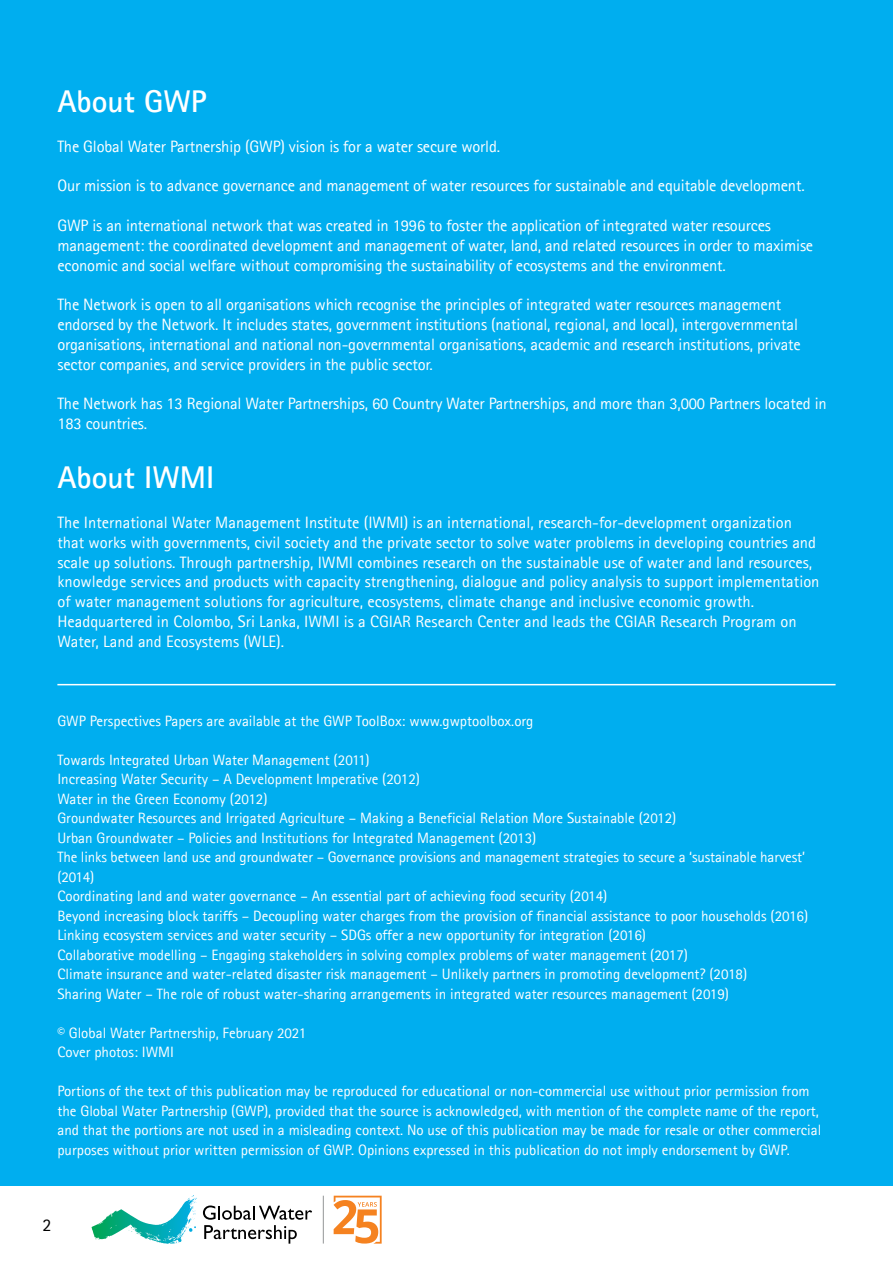
<style>
.page{position:relative;width:893px;height:1263px;background:#fff}
.page>*{position:absolute;margin:0;border:0;box-sizing:border-box;transform-origin:0 0}
.t1{font:700 31.5px "Agfa Rotis Sans Serif";color:#fff}
.t2{font:18px "Agfa Rotis Sans Serif";color:#000}
.t3{font:16.5px/19.8px "Agfa Rotis Sans Serif";letter-spacing:-.01em;color:#fff}
.t4{font:15px/19.5px "Agfa Rotis Sans Serif";color:#fff}
</style>
<div class="page">
<svg style="left:188px;top:1195px;width:9px;height:5px"></svg>
<svg style="left:203px;top:1205px;width:109px;height:38px"></svg>
<hr style="left:323px;top:1196px;width:1px;height:47px;background:#939597">
<svg style="left:334px;top:1196px;width:48px;height:47px"></svg>
<div style="left:0;top:0;width:893px;height:1185px;background:#00aeef"></div>
<hr style="left:57px;top:684px;width:779px;height:1px;background:#fff">
<h1 class="t1" style="left:57px;top:82px;width:151px">About GWP</h1>
<p class="t3" style="left:57px;top:136px;width:444px">The Global Water Partnership (GWP) vision is for a water secure world.</p>
<p class="t3" style="left:57px;top:176px;width:749px">Our mission is to advance governance and management of water resources for sustainable and equitable development.</p>
<p class="t3" style="left:57px;top:215px;width:757px">GWP is an international network that was created in 1996 to foster the application of integrated water resources management: the coordinated development and management of water, land, and related resources in order to maximise economic and social welfare without compromising the sustainability of ecosystems and the environment.</p>
<p class="t3" style="left:57px;top:294px;width:745px">The Network is open to all organisations which recognise the principles of integrated water resources management endorsed by the Network. It includes states, government institutions (national, regional, and local), intergovernmental organisations, international and national non-governmental organisations, academic and research institutions, private sector companies, and service providers in the public sector.</p>
<p class="t3" style="left:57px;top:393px;width:771px">The Network has 13 Regional Water Partnerships, 60 Country Water Partnerships, and more than 3,000 Partners located in<br>183 countries.</p>
<h1 class="t1" style="left:57px;top:458px;width:158px">About IWMI</h1>
<p class="t3" style="left:57px;top:512px;width:764px">The International Water Management Institute (IWMI) is an international, research-for-development organization that works with governments, civil society and the private sector to solve water problems in developing countries and scale up solutions. Through partnership, IWMI combines research on the sustainable use of water and land resources, knowledge services and products with capacity strengthening, dialogue and policy analysis to support implementation of water management solutions for agriculture, ecosystems, climate change and inclusive economic growth.<br>Headquartered in Colombo, Sri Lanka, IWMI is a CGIAR Research Center and leads the CGIAR Research Program on Water, Land and Ecosystems (WLE).</p>
<p class="t4" style="left:57px;top:711px;width:478px">GWP Perspectives Papers are available at the GWP ToolBox: www.gwptoolbox.org</p>
<p class="t4" style="left:57px;top:750px;width:752px">Towards Integrated Urban Water Management (2011)<br>Increasing Water Security – A Development Imperative (2012)<br>Water in the Green Economy (2012)<br>Groundwater Resources and Irrigated Agriculture – Making a Beneficial Relation More Sustainable (2012)<br>Urban Groundwater – Policies and Institutions for Integrated Management (2013)<br>The links between land use and groundwater – Governance provisions and management strategies to secure a ‘sustainable harvest’ (2014)<br>Coordinating land and water governance – An essential part of achieving food security (2014)<br>Beyond increasing block tariffs – Decoupling water charges from the provision of financial assistance to poor households (2016)<br>Linking ecosystem services and water security – SDGs offer a new opportunity for integration (2016)<br>Collaborative modelling – Engaging stakeholders in solving complex problems of water management (2017)<br>Climate insurance and water-related disaster risk management – Unlikely partners in promoting development? (2018)<br>Sharing Water – The role of robust water-sharing arrangements in integrated water resources management (2019)</p>
<p class="t4" style="left:57px;top:1023px;width:250px">© Global Water Partnership, February 2021<br>Cover photos: IWMI</p>
<p class="t4" style="left:57px;top:1081px;width:765px">Portions of the text of this publication may be reproduced for educational or non-commercial use without prior permission from the Global Water Partnership (GWP), provided that the source is acknowledged, with mention of the complete name of the report, and that the portions are not used in a misleading context. No use of this publication may be made for resale or other commercial purposes without prior written permission of GWP. Opinions expressed in this publication do not imply endorsement by GWP.</p>
<p class="t2" style="left:43px;top:1214px;width:10px">2</p>
</div>
